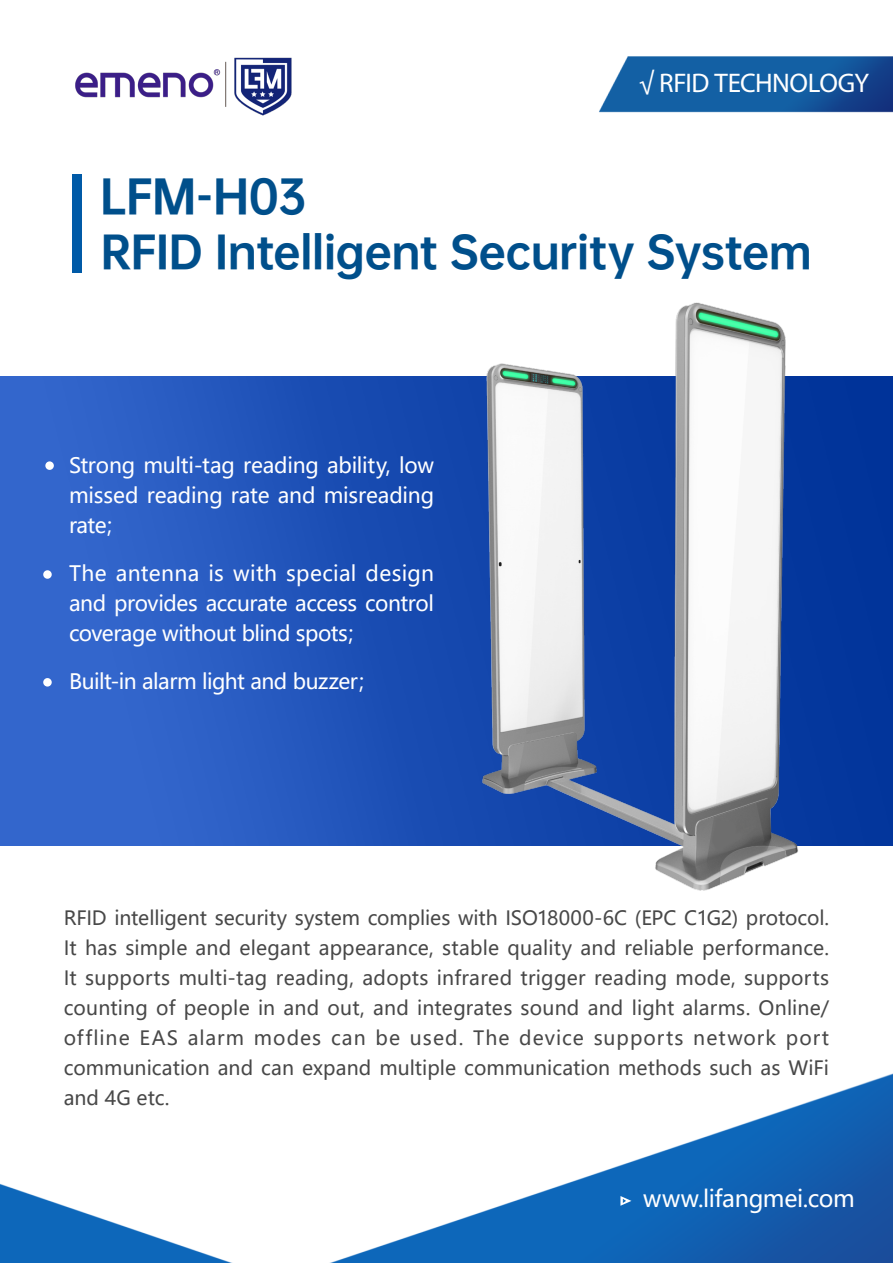
<style>
.page{position:relative;width:893px;height:1263px;background:#fff}
.page>*{position:absolute;margin:0;border:0;box-sizing:border-box;transform-origin:0 0}
.t1{font:43.5px "OPPO Sans H";letter-spacing:-.025em;color:#004f8b}
.t2{font:42px "OPPO Sans H";letter-spacing:-.02em;color:#004f8b}
.t3{font:27px "Myriad Pro";letter-spacing:-.02em;color:#fff}
.t4{font:23.1px "Microsoft Ya Hei";letter-spacing:-.015em;color:#fff}
.t5{font:21px/30px "Microsoft Ya Hei";letter-spacing:-.02em;color:#fff;text-align:justify}
.t6{font:19.5px/30px "Microsoft Ya Hei";letter-spacing:.005em;color:#484848;text-align:justify}
</style>
<div class="page">
<img style="left:0;top:376px;width:893px;height:469px">
<img style="left:0;top:1074px;width:893px;height:189px">
<img style="left:599px;top:56px;width:294px;height:57px">
<img style="left:463px;top:302px;width:366px;height:589px">
<div style="left:72px;top:174px;width:10px;height:98px;background:#005aa7"></div>
<img style="left:75px;top:57px;width:217px;height:59px">
<div style="left:620px;top:1197px;width:7px;height:7px;border:6px solid #fff"></div>
<div style="left:45px;top:461px;width:9px;height:9px;background:#fff;border-radius:50%"></div>
<div style="left:43px;top:570px;width:9px;height:9px;background:#fff;border-radius:50%"></div>
<div style="left:43px;top:678px;width:9px;height:8px;background:#fff;border-radius:50%"></div>
<h1 class="t1" style="left:100px;top:158px;width:208px">LFM-H03</h1>
<h3 class="t3" style="left:639px;top:66px;width:232px">√ RFID TECHNOLOGY</h3>
<h2 class="t2" style="left:101px;top:215px;width:713px">RFID Intelligent Security System</h2>
<p class="t5" style="left:69px;top:450px;width:367px">Strong multi-tag reading ability, low missed reading rate and misreading rate；</p>
<p class="t5" style="left:69px;top:558px;width:366px">The antenna is with special design and provides accurate access control coverage without blind spots；</p>
<p class="t5" style="left:69px;top:666px;width:310px">Built-in alarm light and buzzer；</p>
<p class="t6" style="left:64px;top:902px;width:767px">RFID intelligent security system complies with ISO18000-6C (EPC C1G2) protocol.<br>It has simple and elegant appearance, stable quality and reliable performance.<br>It supports multi-tag reading, adopts infrared trigger reading mode, supports counting of people in and out, and integrates sound and light alarms. Online/ offline EAS alarm modes can be used. The device supports network port communication and can expand multiple communication methods such as WiFi and 4G etc.</p>
<p class="t4" style="left:643px;top:1183px;width:213px">www.lifangmei.com</p>
</div>
